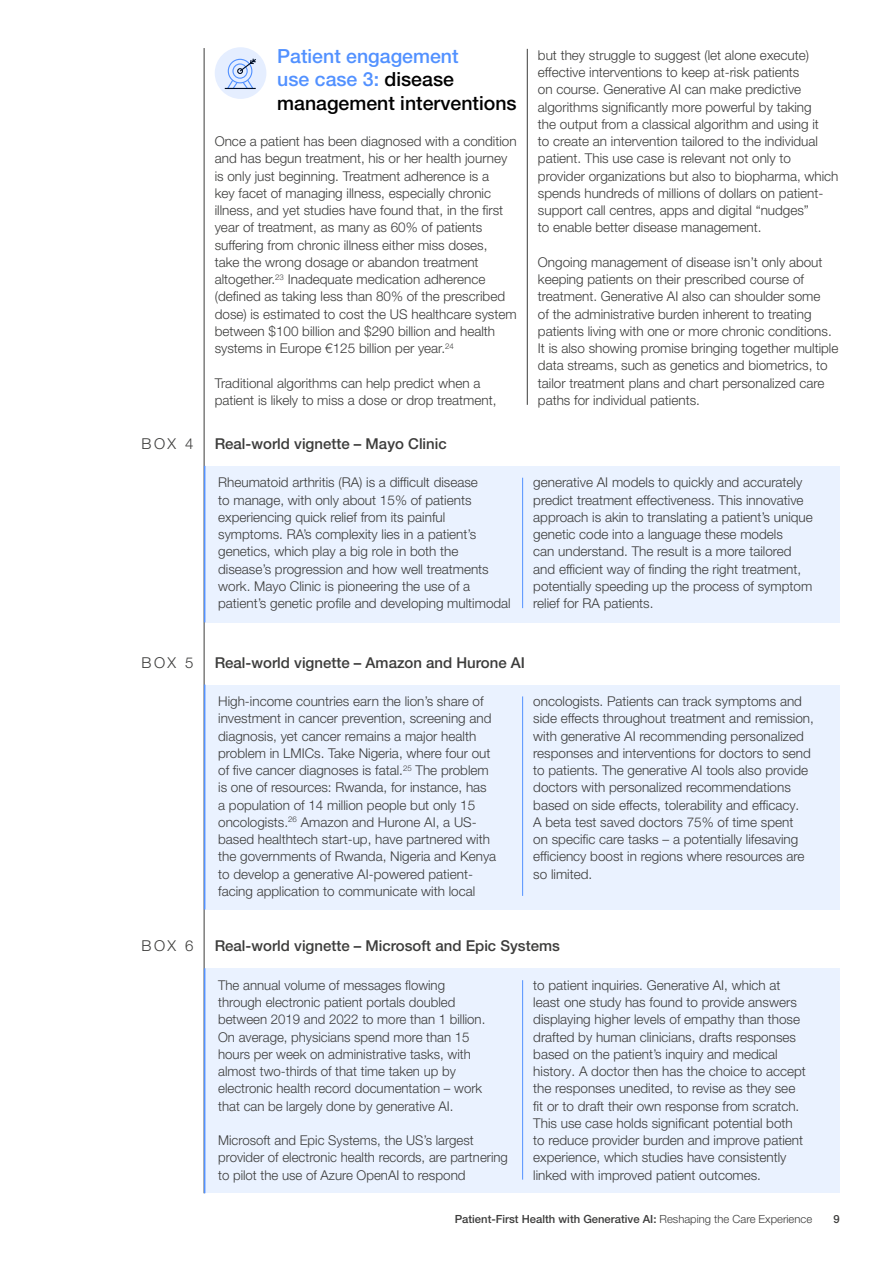
<style>
.page{position:relative;width:893px;height:1263px;background:#fff}
.page>*{position:absolute;margin:0;border:0;box-sizing:border-box;transform-origin:0 0}
.t1{font:500 19.5px/23.4px "Helvetica Neue LT Pro";color:#000}
.t2{font:500 15px "Helvetica Neue LT Pro";color:#3c3c3b}
.t3{font:300 15px "Helvetica Neue LT Pro";letter-spacing:.16em;color:#3c3c3b}
.t4{font:300 13.5px/17.2px "Helvetica Neue LT Pro";color:#3c3c3b}
.t5{font:500 11.25px "Helvetica Neue LT Pro";color:#3c3c3b}
.s1{color:#5291ff}
.s2{font-weight:300}
</style>
<div class="page">
<hr style="left:204px;top:48px;width:1px;height:1145px;background:#3c3c3b">
<div style="left:215px;top:47px;width:51px;height:52px;background:#e5eeff;border-radius:50%"></div>
<hr style="left:527px;top:49px;width:1px;height:356px;background:#3c3c3b">
<hr style="left:225px;top:88px;width:31px;height:1px;background:#000f29">
<svg style="left:226px;top:58px;width:30px;height:32px"></svg>
<div style="left:205px;top:684px;width:635px;height:225px;background:#eaf2ff"></div>
<hr style="left:522px;top:696px;width:1px;height:200px;background:#5291ff">
<hr style="left:204px;top:684px;width:1px;height:225px;background:#5291ff">
<div style="left:205px;top:968px;width:635px;height:225px;background:#eaf2ff"></div>
<hr style="left:522px;top:980px;width:1px;height:199px;background:#5291ff">
<hr style="left:204px;top:968px;width:1px;height:225px;background:#5291ff">
<div style="left:205px;top:466px;width:635px;height:156px;background:#eaf2ff"></div>
<hr style="left:522px;top:478px;width:1px;height:130px;background:#5291ff">
<hr style="left:204px;top:466px;width:1px;height:156px;background:#5291ff">
<h1 class="t1" style="left:277px;top:44px;width:241px"><span class="s1">Patient engagement<br>use case 3:</span> disease management interventions</h1>
<p class="t4" style="left:215px;top:132px;width:303px">Once a patient has been diagnosed with a condition and has begun treatment, his or her health journey is only just beginning. Treatment adherence is a<br>key facet of managing illness, especially chronic illness, and yet studies have found that, in the first year of treatment, as many as 60% of patients suffering from chronic illness either miss doses,<br>take the wrong dosage or abandon treatment altogether.<sup>23</sup> Inadequate medication adherence (defined as taking less than 80% of the prescribed dose) is estimated to cost the US healthcare system between $100 billion and $290 billion and health systems in Europe €125 billion per year.<sup>24</sup></p>
<p class="t4" style="left:215px;top:374px;width:283px">Traditional algorithms can help predict when a patient is likely to miss a dose or drop treatment,</p>
<p class="t4" style="left:538px;top:46px;width:302px">but they struggle to suggest (let alone execute) effective interventions to keep at-risk patients<br>on course. Generative AI can make predictive algorithms significantly more powerful by taking<br>the output from a classical algorithm and using it<br>to create an intervention tailored to the individual patient. This use case is relevant not only to provider organizations but also to biopharma, which spends hundreds of millions of dollars on patient&shy;support call centres, apps and digital “nudges”<br>to enable better disease management.</p>
<p class="t4" style="left:538px;top:253px;width:302px">Ongoing management of disease isn’t only about keeping patients on their prescribed course of treatment. Generative AI also can shoulder some<br>of the administrative burden inherent to treating patients living with one or more chronic conditions.<br>It is also showing promise bringing together multiple data streams, such as genetics and biometrics, to tailor treatment plans and chart personalized care paths for individual patients.</p>
<p class="t3" style="left:142px;top:434px;width:53px">BOX 4</p>
<p class="t2" style="left:215px;top:434px;width:234px">Real-world vignette – Mayo Clinic</p>
<p class="t4" style="left:218px;top:474px;width:294px">Rheumatoid arthritis (RA) is a difficult disease<br>to manage, with only about 15% of patients experiencing quick relief from its painful symptoms. RA’s complexity lies in a patient’s genetics, which play a big role in both the disease’s progression and how well treatments work. Mayo Clinic is pioneering the use of a patient’s genetic profile and developing multimodal</p>
<p class="t4" style="left:533px;top:474px;width:281px">generative AI models to quickly and accurately predict treatment effectiveness. This innovative approach is akin to translating a patient’s unique genetic code into a language these models<br>can understand. The result is a more tailored and efficient way of finding the right treatment, potentially speeding up the process of symptom relief for RA patients.</p>
<p class="t3" style="left:142px;top:653px;width:53px">BOX 5</p>
<p class="t2" style="left:215px;top:653px;width:312px">Real-world vignette – Amazon and Hurone AI</p>
<p class="t4" style="left:218px;top:692px;width:280px">High-income countries earn the lion’s share of investment in cancer prevention, screening and diagnosis, yet cancer remains a major health problem in LMICs. Take Nigeria, where four out of five cancer diagnoses is fatal.<sup>25</sup> The problem is one of resources: Rwanda, for instance, has a population of 14 million people but only 15 oncologists.<sup>26</sup> Amazon and Hurone AI, a US&shy;based healthtech start-up, have partnered with the governments of Rwanda, Nigeria and Kenya to develop a generative AI-powered patient&shy;facing application to communicate with local</p>
<p class="t4" style="left:533px;top:692px;width:282px">oncologists. Patients can track symptoms and side effects throughout treatment and remission, with generative AI recommending personalized responses and interventions for doctors to send to patients. The generative AI tools also provide doctors with personalized recommendations based on side effects, tolerability and efficacy.<br>A beta test saved doctors 75% of time spent<br>on specific care tasks – a potentially lifesaving efficiency boost in regions where resources are so limited.</p>
<p class="t3" style="left:142px;top:937px;width:53px">BOX 6</p>
<p class="t2" style="left:215px;top:937px;width:347px">Real-world vignette – Microsoft and Epic Systems</p>
<p class="t4" style="left:218px;top:976px;width:269px">The annual volume of messages flowing through electronic patient portals doubled between 2019 and 2022 to more than 1 billion.<br>On average, physicians spend more than 15 hours per week on administrative tasks, with almost two-thirds of that time taken up by electronic health record documentation – work that can be largely done by generative AI.</p>
<p class="t4" style="left:218px;top:1131px;width:291px">Microsoft and Epic Systems, the US’s largest provider of electronic health records, are partnering to pilot the use of Azure OpenAI to respond</p>
<p class="t4" style="left:533px;top:976px;width:274px">to patient inquiries. Generative AI, which at least one study has found to provide answers displaying higher levels of empathy than those drafted by human clinicians, drafts responses based on the patient’s inquiry and medical history. A doctor then has the choice to accept the responses unedited, to revise as they see fit or to draft their own response from scratch.<br>This use case holds significant potential both to reduce provider burden and improve patient experience, which studies have consistently linked with improved patient outcomes.</p>
<p class="t5" style="left:455px;top:1212px;width:359px">Patient-First Health with Generative AI: <span class="s2">Reshaping the Care Experience</span></p>
<p class="t5" style="left:834px;top:1212px;width:8px">9</p>
</div>
